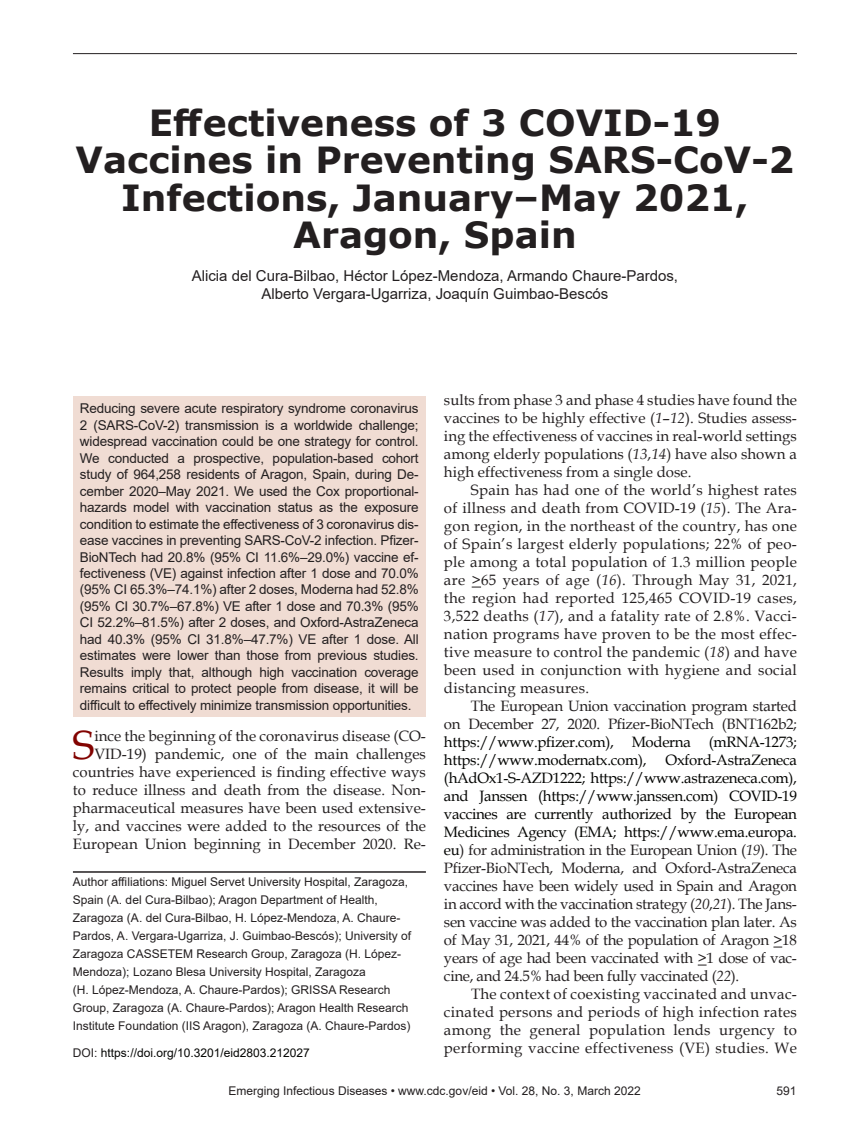
<style>
.page{position:relative;width:851px;height:1134px;background:#fff}
.page>*{position:absolute;margin:0;border:0;box-sizing:border-box;transform-origin:0 0}
.t1{font:40.8px "Book Antiqua";color:#820301}
.t2{font:700 36px/37.5px "Verdana";color:#231f20;text-align:center}
.t3{font:15px/18px "Book Antiqua";color:#231f20;text-align:justify}
.t4{font:15px/18px "Arial";color:#231f20;text-align:center}
.t5{font:15px/18px "Book Antiqua";letter-spacing:-.02em;color:#231f20;text-align:right}
.t6{font:15px/18px "Book Antiqua";letter-spacing:-.02em;color:#040503}
.t7{font:13.5px/16.5px "Arial";letter-spacing:-.015em;color:#231f20;text-align:justify}
.t8{font:12px/18px "Arial";color:#231f20}
.t9{font:12px "Arial";color:#040503}
.s1{color:#231f20}
.s2{font-style:italic}
.s3{color:#040503}
</style>
<div class="page">
<hr style="left:73px;top:53px;width:723px;height:1px;background:#231f20">
<div style="left:72px;top:396px;width:353px;height:320px;background:#f0dcd3"></div>
<hr style="left:73px;top:871px;width:353px;height:2px;background:#231f20">
<h2 class="t2" style="left:76px;top:103px;width:720px">Effectiveness of 3 COVID-19<br>Vaccines in Preventing SARS-CoV-2<br>Infections, January–May 2021,<br>Aragon, Spain</h2>
<p class="t4" style="left:192px;top:267px;width:488px">Alicia del Cura-Bilbao, Héctor López-Mendoza, Armando Chaure-Pardos,<br>Alberto Vergara-Ugarriza, Joaquín Guimbao-Bescós</p>
<p class="t7" style="left:80px;top:400px;width:340px">Reducing severe acute respiratory syndrome coronavirus 2 (SARS-CoV-2) transmission is a worldwide challenge; widespread vaccination could be one strategy for control.<br>We conducted a prospective, population-based cohort study of 964,258 residents of Aragon, Spain, during De&shy;cember 2020–May 2021. We used the Cox proportional&shy;hazards model with vaccination status as the exposure condition to estimate the effectiveness of 3 coronavirus dis&shy;ease vaccines in preventing SARS-CoV-2 infection. Pfizer-BioNTech had 20.8% (95% CI 11.6%–29.0%) vaccine ef&shy;fectiveness (VE) against infection after 1 dose and 70.0% (95% CI 65.3%–74.1%) after 2 doses, Moderna had 52.8% (95% CI 30.7%–67.8%) VE after 1 dose and 70.3% (95% CI 52.2%–81.5%) after 2 doses, and Oxford-AstraZeneca had 40.3% (95% CI 31.8%–47.7%) VE after 1 dose. All estimates were lower than those from previous studies.<br>Results imply that, although high vaccination coverage remains critical to protect people from disease, it will be difficult to effectively minimize transmission opportunities.</p>
<p class="t3" style="left:73px;top:727px;width:354px;text-align:right">ince the beginning of the coronavirus disease (CO-VID-19) pandemic, one of the main challenges countries have experienced is finding effective ways to reduce illness and death from the disease. Non&shy;pharmaceutical measures have been used extensive&shy;ly, and vaccines were added to the resources of the European Union beginning in December 2020. Re-</p>
<h1 class="t1" style="left:73px;top:717px;width:23px">S</h1>
<p class="t8" style="left:73px;top:873px;width:340px">Author affiliations: Miguel Servet University Hospital, Zaragoza, Spain (A. del Cura-Bilbao); Aragon Department of Health, Zaragoza (A. del Cura-Bilbao, H. López-Mendoza, A. Chaure-Pardos, A. Vergara-Ugarriza, J. Guimbao-Bescós); University of Zaragoza CASSETEM Research Group, Zaragoza (H. López-Mendoza); Lozano Blesa University Hospital, Zaragoza<br>(H. López-Mendoza, A. Chaure-Pardos); GRISSA Research Group, Zaragoza (A. Chaure-Pardos); Aragon Health Research Institute Foundation (IIS Aragon), Zaragoza (A. Chaure-Pardos)</p>
<p class="t9" style="left:73px;top:1045px;width:238px"><span class="s1">DOI:</span> https://doi.org/10.3201/eid2803.212027</p>
<p class="t3" style="left:444px;top:391px;width:354px">sults from phase 3 and phase 4 studies have found the vaccines to be highly effective (<span class="s2">1</span>–<span class="s2">12</span>). Studies assess&shy;ing the effectiveness of vaccines in real-world settings among elderly populations (<span class="s2">13</span>,<span class="s2">14</span>) have also shown a high effectiveness from a single dose.</p>
<p class="t3" style="left:444px;top:481px;width:354px;text-indent:27px">Spain has had one of the world’s highest rates of illness and death from COVID-19 (<span class="s2">15</span>). The Ara&shy;gon region, in the northeast of the country, has one of Spain’s largest elderly populations; 22% of peo&shy;ple among a total population of 1.3 million people are &gt;65 years of age (<span class="s2">16</span>). Through May 31, 2021, the region had reported 125,465 COVID-19 cases, 3,522 deaths (<span class="s2">17</span>), and a fatality rate of 2.8%. Vacci&shy;nation programs have proven to be the most effec&shy;tive measure to control the pandemic (<span class="s2">18</span>) and have been used in conjunction with hygiene and social distancing measures.</p>
<p class="t5" style="left:444px;top:697px;width:354px">The European Union vaccination program started<br>on December 27, 2020. Pfizer-BioNTech (BNT162b2;</p>
<p class="t6" style="left:444px;top:733px;width:354px">https://www.pfizer.com), Moderna (mRNA-1273; https://www.modernatx.com),</p>
<p class="t3" style="left:444px;top:751px;width:354px;text-indent:221px"><span class="s3">Oxford-AstraZeneca (hAdOx1-S-AZD1222; https://www.astrazeneca.com), and Janssen (https://www.janssen.com) COVID-19 vaccines are currently authorized by the European Medicines Agency (EMA; https://www.ema.europa. eu</span>) for administration in the European Union (<span class="s2">19</span>). The Pfizer-BioNTech, Moderna, and Oxford-AstraZeneca vaccines have been widely used in Spain and Aragon in accord with the vaccination strategy (<span class="s2">20</span>,<span class="s2">21</span>). The Jans&shy;sen vaccine was added to the vaccination plan later. As of May 31, 2021, 44% of the population of Aragon &gt;18 years of age had been vaccinated with &gt;1 dose of vac&shy;cine, and 24.5% had been fully vaccinated (<span class="s2">22</span>).</p>
<p class="t3" style="left:444px;top:985px;width:354px;text-indent:27px">The context of coexisting vaccinated and unvac&shy;cinated persons and periods of high infection rates among the general population lends urgency to performing vaccine effectiveness (VE) studies. We</p>
<p class="t8" style="left:228px;top:1082px;width:413px">Emerging Infectious Diseases • www.cdc.gov/eid • Vol. 28, No. 3, March 2022</p>
<p class="t8" style="left:776px;top:1082px;width:22px">591</p>
</div>
